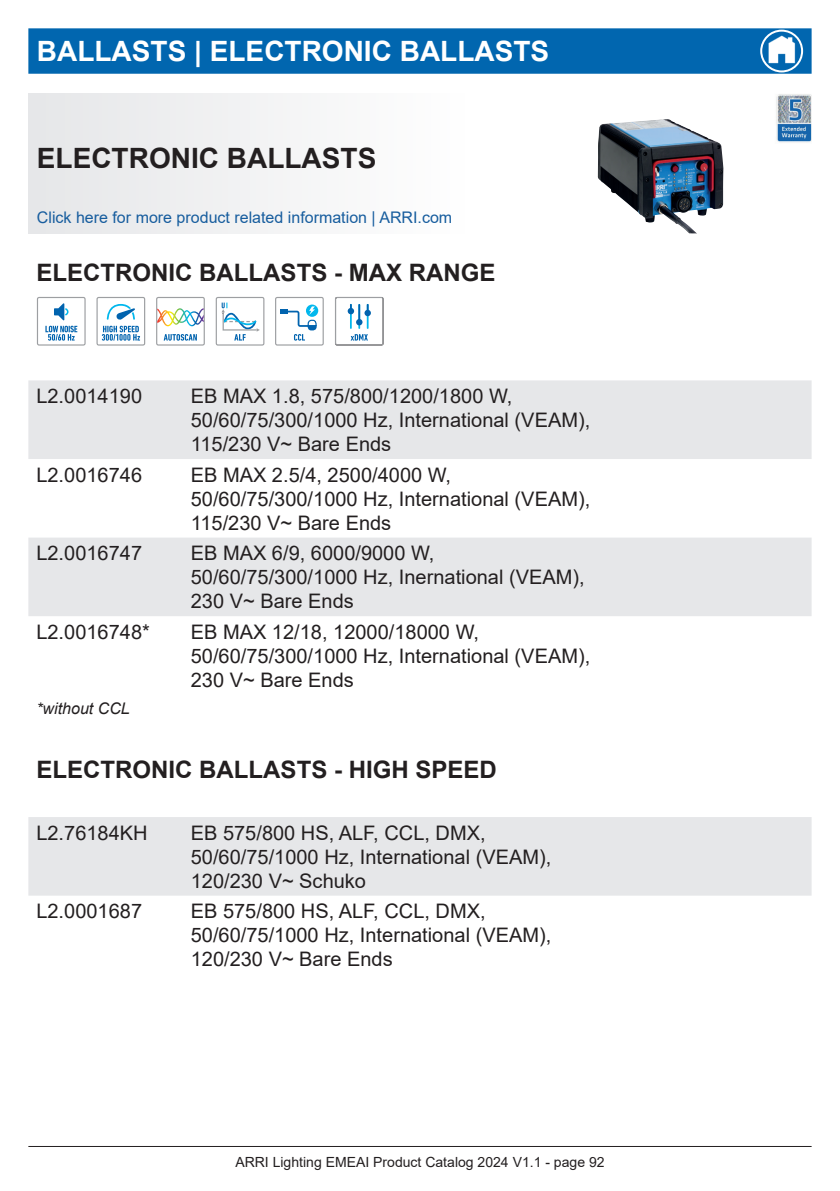
<style>
.page{position:relative;width:840px;height:1191px;background:#fff}
.page>*{position:absolute;margin:0;border:0;box-sizing:border-box;transform-origin:0 0}
.t1{font:700 28px "Arial";color:#fff}
.t2{font:700 28px "Arial";color:#231f20}
.t3{font:700 24px "Arial";color:#231f20}
.t4{font:20px/24px "Arial";color:#231f20}
.t5{font:16px "Arial";color:#175d9e}
.t6{font:italic 16px "Arial";color:#231f20}
.t7{font:14px "Arial";color:#231f20}
</style>
<div class="page">
<div style="left:28px;top:28px;width:783px;height:46px;background:#0166af;border:2px solid #0166af"></div>
<hr style="left:28px;top:1146px;width:783px;height:1px;background:#231f20">
<div style="left:759px;top:30px;width:43px;height:42px;border:2px solid #fff;border-radius:50%"></div>
<div style="left:28px;top:93px;width:783px;height:140px;background:linear-gradient(to right,#eaebed,#fff)"></div>
<img style="left:597px;top:119px;width:126px;height:114px">
<div style="left:37px;top:297px;width:49px;height:48px;border:1px solid #9d9fa2;border-radius:2px"></div>
<svg style="left:45px;top:326px;width:32px;height:15px"></svg>
<svg style="left:54px;top:303px;width:14px;height:17px"></svg>
<div style="left:96px;top:297px;width:49px;height:48px;border:1px solid #9d9fa2;border-radius:2px"></div>
<svg style="left:102px;top:326px;width:38px;height:15px"></svg>
<svg style="left:107px;top:304px;width:28px;height:16px"></svg>
<div style="left:156px;top:297px;width:49px;height:48px;border:1px solid #9d9fa2;border-radius:2px"></div>
<svg style="left:164px;top:334px;width:33px;height:7px"></svg>
<svg style="left:157px;top:308px;width:46px;height:18px"></svg>
<div style="left:215px;top:297px;width:49px;height:48px;border:1px solid #9d9fa2;border-radius:2px"></div>
<svg style="left:221px;top:302px;width:39px;height:38px"></svg>
<div style="left:275px;top:297px;width:48px;height:48px;border:1px solid #9d9fa2;border-radius:2px"></div>
<div style="left:280px;top:309px;width:8px;height:5px;background:#0163ae"></div>
<svg style="left:306px;top:304px;width:12px;height:13px"></svg>
<svg style="left:288px;top:306px;width:29px;height:35px"></svg>
<div style="left:335px;top:297px;width:48px;height:48px;border:1px solid #9d9fa2;border-radius:2px"></div>
<svg style="left:347px;top:308px;width:7px;height:6px"></svg>
<div style="left:364px;top:310px;width:7px;height:6px;background:#0163ae;border-radius:50%"></div>
<svg style="left:350px;top:304px;width:18px;height:36px"></svg>
<img style="left:759px;top:31px;width:53px;height:37px">
<svg style="left:28px;top:380px;width:783px;height:515px"></svg>
<img style="left:773px;top:93px;width:38px;height:51px">
<h1 class="t1" style="left:37px;top:32px;width:513px">BALLASTS | ELECTRONIC BALLASTS</h1>
<h1 class="t2" style="left:37px;top:139px;width:341px">ELECTRONIC BALLASTS</h1>
<p class="t5" style="left:37px;top:206px;width:416px">Click here for more product related information | ARRI.com</p>
<p class="t3" style="left:36px;top:255px;width:460px">ELECTRONIC BALLASTS - MAX RANGE</p>
<p class="t4" style="left:36px;top:384px;width:107px">L2.0014190</p>
<p class="t4" style="left:191px;top:384px;width:401px">EB MAX 1.8, 575/800/1200/1800 W,<br>50/60/75/300/1000 Hz, International (VEAM),<br>115/230 V~ Bare Ends</p>
<p class="t4" style="left:36px;top:462px;width:107px">L2.0016746</p>
<p class="t4" style="left:191px;top:462px;width:401px">EB MAX 2.5/4, 2500/4000 W,<br>50/60/75/300/1000 Hz, International (VEAM),<br>115/230 V~ Bare Ends</p>
<p class="t4" style="left:36px;top:541px;width:107px">L2.0016747</p>
<p class="t4" style="left:191px;top:541px;width:395px">EB MAX 6/9, 6000/9000 W,<br>50/60/75/300/1000 Hz, Inernational (VEAM),<br>230 V~ Bare Ends</p>
<p class="t4" style="left:36px;top:619px;width:115px">L2.0016748*</p>
<p class="t4" style="left:191px;top:619px;width:401px">EB MAX 12/18, 12000/18000 W,<br>50/60/75/300/1000 Hz, International (VEAM),<br>230 V~ Bare Ends</p>
<p class="t6" style="left:36px;top:698px;width:95px">*without CCL</p>
<p class="t3" style="left:36px;top:753px;width:462px">ELECTRONIC BALLASTS - HIGH SPEED</p>
<p class="t4" style="left:36px;top:820px;width:113px">L2.76184KH</p>
<p class="t4" style="left:191px;top:820px;width:362px">EB 575/800 HS, ALF, CCL, DMX,<br>50/60/75/1000 Hz, International (VEAM),<br>120/230 V~ Schuko</p>
<p class="t4" style="left:36px;top:899px;width:107px">L2.0001687</p>
<p class="t4" style="left:191px;top:899px;width:362px">EB 575/800 HS, ALF, CCL, DMX,<br>50/60/75/1000 Hz, International (VEAM),<br>120/230 V~ Bare Ends</p>
<p class="t7" style="left:235px;top:1152px;width:370px">ARRI Lighting EMEAI Product Catalog 2024 V1.1 - page 92</p>
</div>
